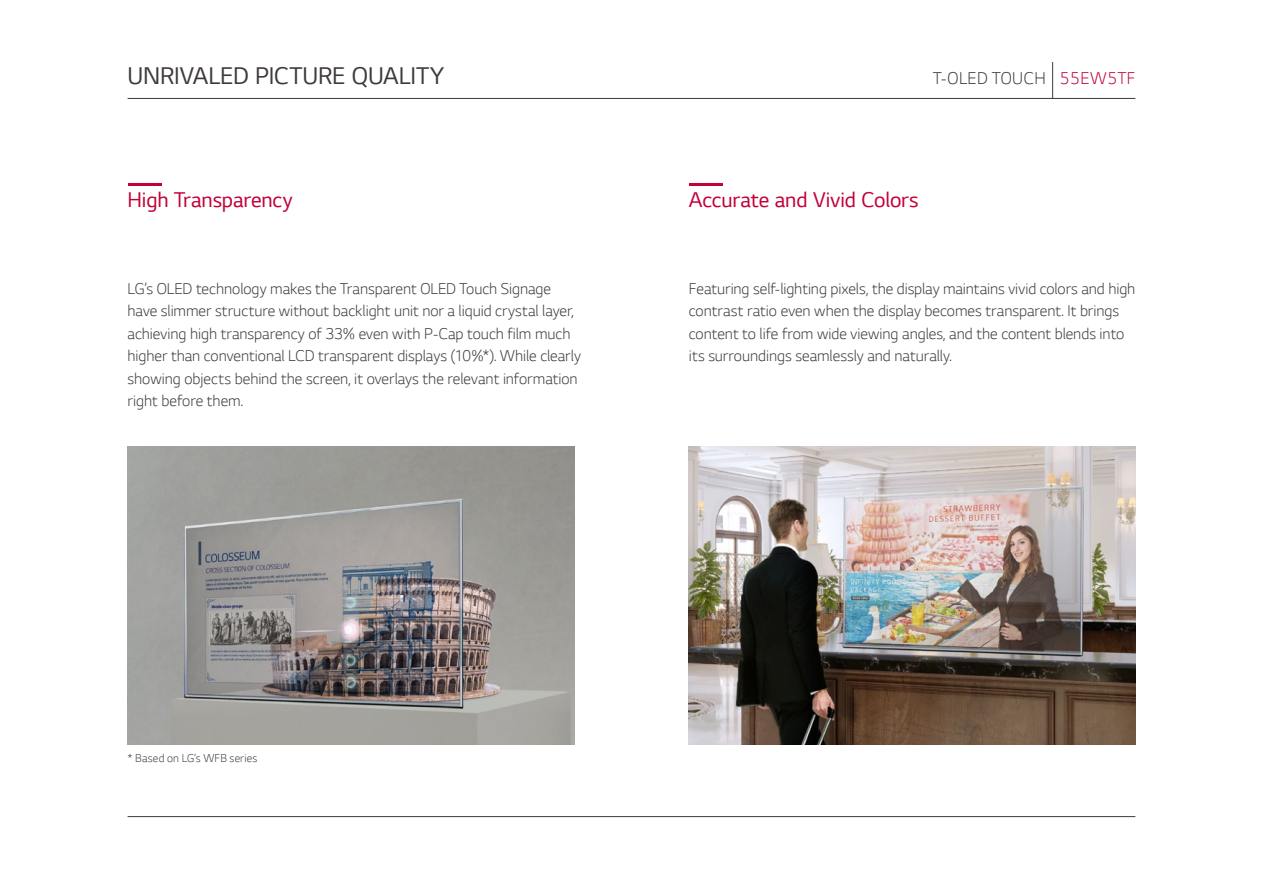
<style>
.page{position:relative;width:1263px;height:893px;background:#fff}
.page>*{position:absolute;margin:0;border:0;box-sizing:border-box;transform-origin:0 0}
.t1{font:25.5px "LG Smart";letter-spacing:-.005em;color:#3e3a39}
.t2{font:22.5px "LG Smart";letter-spacing:-.005em;color:#c30037}
.t3{font:300 18px "LG Smart";letter-spacing:.025em;color:#3e3a39}
.t4{font:300 16.5px/22.5px "LG Smart";color:#3e3a39}
.t5{font:300 12px "LG Smart";letter-spacing:.015em;color:#3e3a39}
.s1{color:#c30037}
</style>
<div class="page">
<hr style="left:128px;top:816px;width:1007px;height:1px;background:#3e3a39">
<hr style="left:128px;top:98px;width:1007px;height:1px;background:#3e3a39">
<hr style="left:1052px;top:62px;width:1px;height:36px;background:#3e3a39">
<hr style="left:128px;top:183px;width:33px;height:2px;background:#c30037">
<hr style="left:689px;top:183px;width:34px;height:2px;background:#c30037">
<img style="left:128px;top:446px;width:446px;height:298px">
<img style="left:689px;top:446px;width:446px;height:298px">
<h1 class="t1" style="left:128px;top:59px;width:318px">UNRIVALED PICTURE QUALITY</h1>
<p class="t3" style="left:933px;top:66px;width:204px">T-OLED TOUCH <span class="s1">55EW5TF</span></p>
<h2 class="t2" style="left:128px;top:185px;width:166px">High Transparency</h2>
<h2 class="t2" style="left:689px;top:185px;width:231px">Accurate and Vivid Colors</h2>
<p class="t4" style="left:128px;top:276px;width:455px">LG’s OLED technology makes the Transparent OLED Touch Signage have slimmer structure without backlight unit nor a liquid crystal layer, achieving high transparency of 33% even with P-Cap touch film much higher than conventional LCD transparent displays (10%*). While clearly showing objects behind the screen, it overlays the relevant information right before them.</p>
<p class="t4" style="left:689px;top:276px;width:448px">Featuring self-lighting pixels, the display maintains vivid colors and high contrast ratio even when the display becomes transparent. It brings content to life from wide viewing angles, and the content blends into its surroundings seamlessly and naturally.</p>
<p class="t5" style="left:128px;top:750px;width:131px">* Based on LG’s WFB series</p>
</div>
